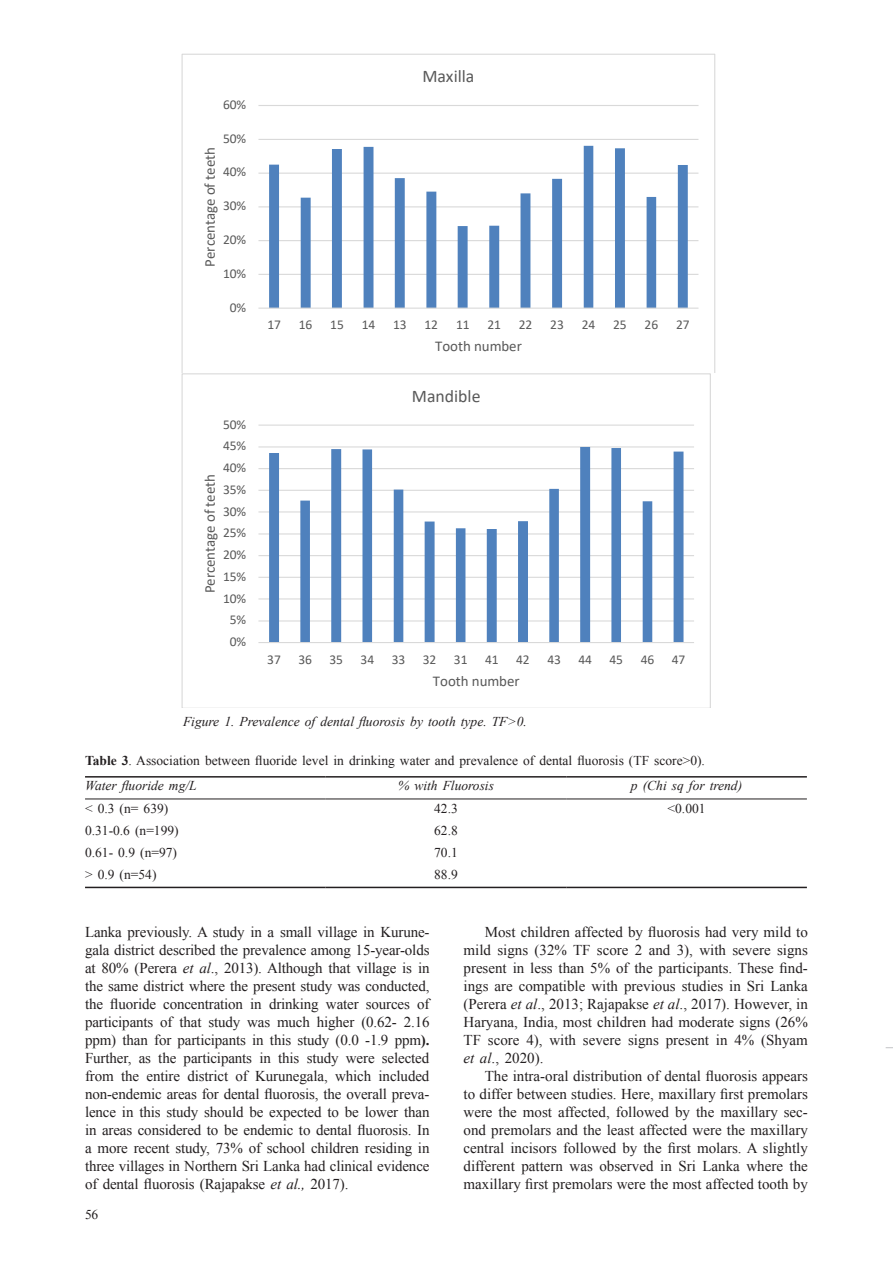
<style>
.page{position:relative;width:893px;height:1263px;background:#fff}
.page>*{position:absolute;margin:0;border:0;box-sizing:border-box;transform-origin:0 0}
.t1{font:17.7px "Calibri";color:#595959}
.Body_text{font:15px/18px "Times New Roman";letter-spacing:-.01em;color:#231f20;text-align:justify}
.indent{font:15px/18px "Times New Roman";color:#231f20;text-align:justify}
.t2{font:14.85px "Calibri";letter-spacing:-.005em;color:#595959}
.tables{font:13.5px "Times New Roman";color:#231f20}
.t3{font:13.5px "Calibri";letter-spacing:-.005em;color:#595959}
.tables-2{font:italic 13.5px "Times New Roman";color:#231f20}
.s1{font-weight:700}
.s2{font-style:italic}
</style>
<div class="page">
<svg style="left:182px;top:54px;width:533px;height:318px"></svg>
<svg style="left:182px;top:373px;width:529px;height:335px"></svg>
<hr style="left:85px;top:776px;width:241px;height:1px;background:#231f20">
<hr style="left:326px;top:776px;width:240px;height:1px;background:#231f20">
<hr style="left:566px;top:776px;width:241px;height:1px;background:#231f20">
<hr style="left:566px;top:887px;width:241px;height:1px;background:#231f20">
<hr style="left:85px;top:887px;width:241px;height:1px;background:#231f20">
<hr style="left:326px;top:887px;width:240px;height:1px;background:#231f20">
<hr style="left:85px;top:799px;width:241px;height:1px;background:#231f20">
<hr style="left:326px;top:799px;width:240px;height:1px;background:#231f20">
<hr style="left:566px;top:799px;width:241px;height:1px;background:#231f20">
<p class="t3" style="left:223px;top:95px;width:25px">60%</p>
<p class="t3" style="left:223px;top:129px;width:25px">50%</p>
<p class="t2" style="left:200px;top:267px;width:121px;rotate:-90deg">Percentage of teeth</p>
<p class="t3" style="left:223px;top:163px;width:25px">40%</p>
<p class="t3" style="left:223px;top:196px;width:25px">30%</p>
<p class="t3" style="left:223px;top:230px;width:25px">20%</p>
<p class="t3" style="left:223px;top:264px;width:25px">10%</p>
<p class="t3" style="left:230px;top:298px;width:18px">0%</p>
<p class="t3" style="left:223px;top:415px;width:25px">50%</p>
<p class="t3" style="left:223px;top:436px;width:25px">45%</p>
<p class="t3" style="left:223px;top:458px;width:25px">40%</p>
<p class="t2" style="left:200px;top:593px;width:121px;rotate:-90deg">Percentage of teeth</p>
<p class="t3" style="left:223px;top:480px;width:25px">35%</p>
<p class="t3" style="left:223px;top:502px;width:25px">30%</p>
<p class="t3" style="left:223px;top:523px;width:25px">25%</p>
<p class="t3" style="left:223px;top:545px;width:25px">20%</p>
<p class="t3" style="left:223px;top:567px;width:25px">15%</p>
<p class="t3" style="left:223px;top:589px;width:25px">10%</p>
<p class="t3" style="left:230px;top:610px;width:18px">5%</p>
<p class="t3" style="left:230px;top:632px;width:18px">0%</p>
<p class="t1" style="left:422px;top:64px;width:53px">Maxilla</p>
<p class="t3" style="left:267px;top:316px;width:15px">17</p>
<p class="t3" style="left:299px;top:316px;width:15px">16</p>
<p class="t3" style="left:330px;top:316px;width:15px">15</p>
<p class="t3" style="left:362px;top:316px;width:15px">14</p>
<p class="t3" style="left:393px;top:316px;width:15px">13</p>
<p class="t3" style="left:425px;top:316px;width:15px">12</p>
<p class="t3" style="left:456px;top:316px;width:15px">11</p>
<p class="t3" style="left:487px;top:316px;width:15px">21</p>
<p class="t3" style="left:519px;top:316px;width:15px">22</p>
<p class="t3" style="left:550px;top:316px;width:15px">23</p>
<p class="t3" style="left:582px;top:316px;width:15px">24</p>
<p class="t3" style="left:613px;top:316px;width:15px">25</p>
<p class="t3" style="left:645px;top:316px;width:15px">26</p>
<p class="t3" style="left:676px;top:316px;width:15px">27</p>
<p class="t2" style="left:435px;top:336px;width:88px">Tooth number</p>
<p class="t1" style="left:412px;top:384px;width:70px">Mandible</p>
<p class="t3" style="left:267px;top:650px;width:15px">37</p>
<p class="t3" style="left:298px;top:650px;width:15px">36</p>
<p class="t3" style="left:329px;top:650px;width:15px">35</p>
<p class="t3" style="left:361px;top:650px;width:15px">34</p>
<p class="t3" style="left:392px;top:650px;width:15px">33</p>
<p class="t3" style="left:423px;top:650px;width:15px">32</p>
<p class="t3" style="left:454px;top:650px;width:15px">31</p>
<p class="t3" style="left:485px;top:650px;width:15px">41</p>
<p class="t3" style="left:516px;top:650px;width:15px">42</p>
<p class="t3" style="left:547px;top:650px;width:15px">43</p>
<p class="t3" style="left:578px;top:650px;width:15px">44</p>
<p class="t3" style="left:610px;top:650px;width:15px">45</p>
<p class="t3" style="left:641px;top:650px;width:15px">46</p>
<p class="t3" style="left:672px;top:650px;width:15px">47</p>
<p class="t2" style="left:433px;top:671px;width:88px">Tooth number</p>
<p class="tables-2" style="left:183px;top:713px;width:345px">Figure 1. Prevalence of dental fluorosis by tooth type. TF&gt;0.</p>
<p class="tables" style="left:85px;top:752px;width:621px"><span class="s1">Table 3</span>. Association between fluoride level in drinking water and prevalence of dental fluorosis (TF score&gt;0).</p>
<p class="tables-2" style="left:85px;top:777px;width:113px">Water fluoride mg/L</p>
<p class="tables-2" style="left:398px;top:777px;width:97px">% with Fluorosis</p>
<p class="tables-2" style="left:631px;top:777px;width:113px">p (Chi sq for trend)</p>
<p class="tables" style="left:85px;top:799px;width:85px">&lt; 0.3 (n= 639)</p>
<p class="tables" style="left:434px;top:799px;width:25px">42.3</p>
<p class="tables" style="left:668px;top:799px;width:39px">&lt;0.001</p>
<p class="tables" style="left:85px;top:821px;width:95px">0.31-0.6 (n=199)</p>
<p class="tables" style="left:434px;top:821px;width:25px">62.8</p>
<p class="tables" style="left:85px;top:843px;width:93px">0.61- 0.9 (n=97)</p>
<p class="tables" style="left:434px;top:843px;width:25px">70.1</p>
<p class="tables" style="left:85px;top:865px;width:73px">&gt; 0.9 (n=54)</p>
<p class="tables" style="left:434px;top:865px;width:25px">88.9</p>
<p class="Body_text" style="left:85px;top:923px;width:346px">Lanka previously. A study in a small village in Kurune&shy;gala district described the prevalence among 15-year-olds at 80% (Perera <span class="s2">et al</span>., 2013). Although that village is in the same district where the present study was conducted, the fluoride concentration in drinking water sources of participants of that study was much higher (0.62- 2.16 ppm) than for participants in this study (0.0 -1.9 ppm<span class="s1">).<br></span>Further, as the participants in this study were selected from the entire district of Kurunegala, which included non-endemic areas for dental fluorosis, the overall preva&shy;lence in this study should be expected to be lower than in areas considered to be endemic to dental fluorosis. In a more recent study, 73% of school children residing in three villages in Northern Sri Lanka had clinical evidence of dental fluorosis (Rajapakse <span class="s2">et al.,</span> 2017).</p>
<p class="indent" style="left:463px;top:923px;width:346px;text-indent:21px">Most children affected by fluorosis had very mild to mild signs (32% TF score 2 and 3), with severe signs present in less than 5% of the participants. These find&shy;ings are compatible with previous studies in Sri Lanka (Perera <span class="s2">et al</span>., 2013; Rajapakse <span class="s2">et al</span>., 2017). However, in Haryana, India, most children had moderate signs (26% TF score 4), with severe signs present in 4% (Shyam <span class="s2">et al</span>., 2020).</p>
<p class="indent" style="left:463px;top:1067px;width:346px;text-indent:21px">The intra-oral distribution of dental fluorosis appears to differ between studies. Here, maxillary first premolars were the most affected, followed by the maxillary sec&shy;ond premolars and the least affected were the maxillary central incisors followed by the first molars. A slightly different pattern was observed in Sri Lanka where the maxillary first premolars were the most affected tooth by</p>
<p class="tables" style="left:85px;top:1205px;width:15px">56</p>
</div>
